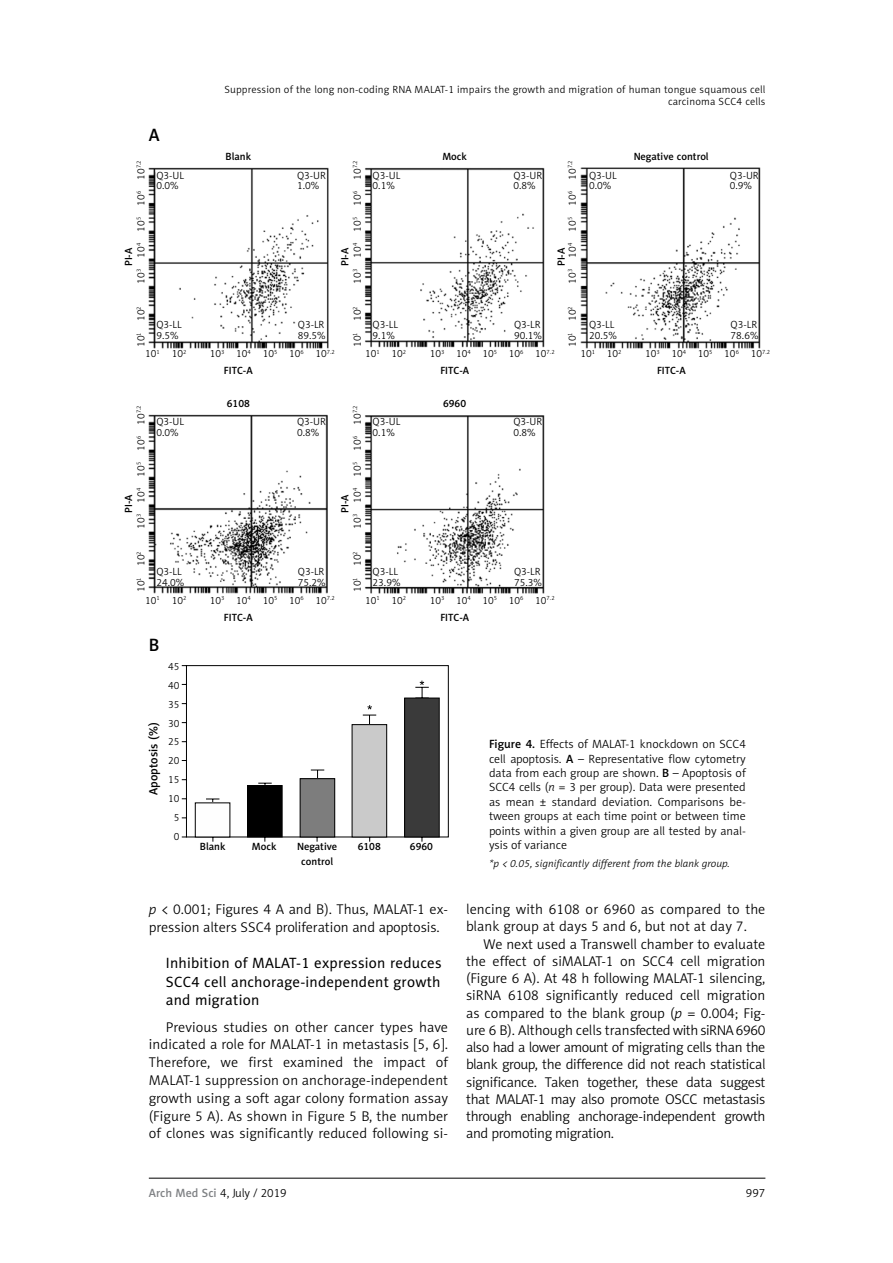
<style>
.page{position:relative;width:893px;height:1263px;background:#fff}
.page>*{position:absolute;margin:0;border:0;box-sizing:border-box;transform-origin:0 0}
.t1{font:18px "Naomi Sans EFN Medium";color:#000}
.t2{font:15px/18.6px "Naomi Sans EFN";letter-spacing:.015em;color:#000;text-align:justify}
.t3{font:14.25px/17.2px "Naomi Sans EFN Light";color:#000}
.t4{font:12px/14.4px "Naomi Sans EFN Light";color:#000;text-align:justify}
.t5{font:12px "Naomi Sans EFN Medium";color:#000}
.t6{font:10.5px/10.9px "Naomi Sans EFN Light";color:#000}
.t7{font:10.5px/15px "Naomi Sans EFN Medium";color:#000;text-align:center}
.t8{font:10.5px/12.6px "Naomi Sans EFN Light";letter-spacing:.02em;color:#000;text-align:right}
.t9{font:italic 10.5px "Naomi Sans EFN Light";letter-spacing:.015em;color:#000}
.s1{font-style:italic}
.s2{font-family:"Naomi Sans EFN Medium"}
.s3{font-family:"Naomi Sans EFN Medium";color:#808285}
</style>
<div class="page">
<hr style="left:149px;top:1178px;width:616px;height:1px;background:#000">
<img style="left:148px;top:167px;width:181px;height:182px">
<img style="left:148px;top:414px;width:180px;height:180px">
<img style="left:364px;top:167px;width:181px;height:181px">
<img style="left:364px;top:415px;width:181px;height:179px">
<img style="left:580px;top:167px;width:181px;height:182px">
<svg style="left:181px;top:665px;width:268px;height:177px"></svg>
<svg style="left:367px;top:705px;width:5px;height:4px"></svg>
<svg style="left:420px;top:681px;width:4px;height:4px"></svg>
<div style="left:195px;top:803px;width:35px;height:34px;background:#fefefe"></div>
<div style="left:248px;top:785px;width:34px;height:52px;background:#000"></div>
<div style="left:247px;top:785px;width:35px;height:52px;border:1px solid #000"></div>
<div style="left:300px;top:779px;width:35px;height:58px;background:#7d7d7d"></div>
<div style="left:300px;top:778px;width:35px;height:59px;border:1px solid #000"></div>
<div style="left:352px;top:725px;width:35px;height:112px;background:#cacaca"></div>
<div style="left:352px;top:724px;width:35px;height:113px;border:1px solid #000"></div>
<div style="left:405px;top:698px;width:34px;height:139px;background:#3a3a3a"></div>
<div style="left:404px;top:698px;width:36px;height:139px;border:1px solid #000"></div>
<p class="t8" style="left:224px;top:83px;width:542px">Suppression of the long non-coding RNA MALAT-1 impairs the growth and migration of human tongue squamous cell carcinoma SCC4 cells</p>
<p class="t1" style="left:149px;top:124px;width:12px">A</p>
<p class="t6" style="left:135px;top:284px;width:125px;rotate:-90deg">10<sup>3</sup> 10<sup>4</sup> 10<sup>5</sup> 10<sup>6</sup> 10<sup>7.2</sup></p>
<p class="t7" style="left:121px;top:266px;width:20px;rotate:-90deg">PI-A</p>
<p class="t6" style="left:156px;top:169px;width:29px">Q3-UL<br>0.0%</p>
<p class="t7" style="left:226px;top:149px;width:27px">Blank</p>
<p class="t6" style="left:297px;top:169px;width:30px">Q3-UR<br>1.0%</p>
<p class="t6" style="left:352px;top:284px;width:125px;rotate:-90deg">10<sup>3</sup> 10<sup>4</sup> 10<sup>5</sup> 10<sup>6</sup> 10<sup>7.2</sup></p>
<p class="t7" style="left:337px;top:266px;width:20px;rotate:-90deg">PI-A</p>
<p class="t6" style="left:373px;top:169px;width:29px">Q3-UL<br>0.1%</p>
<p class="t7" style="left:442px;top:149px;width:26px">Mock</p>
<p class="t6" style="left:513px;top:169px;width:30px">Q3-UR<br>0.8%</p>
<p class="t6" style="left:567px;top:284px;width:125px;rotate:-90deg">10<sup>3</sup> 10<sup>4</sup> 10<sup>5</sup> 10<sup>6</sup> 10<sup>7.2</sup></p>
<p class="t7" style="left:554px;top:266px;width:20px;rotate:-90deg">PI-A</p>
<p class="t6" style="left:589px;top:169px;width:29px">Q3-UL<br>0.0%</p>
<p class="t7" style="left:634px;top:149px;width:76px">Negative control</p>
<p class="t6" style="left:730px;top:169px;width:30px">Q3-UR<br>0.9%</p>
<p class="t6" style="left:135px;top:347px;width:42px;rotate:-90deg">10<sup>1</sup> 10<sup>2</sup></p>
<p class="t6" style="left:156px;top:319px;width:27px">Q3-LL<br>9.5%</p>
<p class="t6" style="left:298px;top:319px;width:29px">Q3-LR<br>89.5%</p>
<p class="t6" style="left:352px;top:347px;width:42px;rotate:-90deg">10<sup>1</sup> 10<sup>2</sup></p>
<p class="t6" style="left:373px;top:319px;width:27px">Q3-LL<br>9.1%</p>
<p class="t6" style="left:514px;top:319px;width:29px">Q3-LR<br>90.1%</p>
<p class="t6" style="left:567px;top:347px;width:42px;rotate:-90deg">10<sup>1</sup> 10<sup>2</sup></p>
<p class="t6" style="left:589px;top:319px;width:29px">Q3-LL<br>20.5%</p>
<p class="t6" style="left:731px;top:319px;width:29px">Q3-LR<br>78.6%</p>
<p class="t6" style="left:145px;top:348px;width:43px">10<sup>1</sup> 10<sup>2</sup></p>
<p class="t6" style="left:210px;top:348px;width:126px">10<sup>3</sup> 10<sup>4</sup> 10<sup>5</sup> 10<sup>6</sup> 10<sup>7.2</sup></p>
<p class="t6" style="left:365px;top:348px;width:43px">10<sup>1</sup> 10<sup>2</sup></p>
<p class="t6" style="left:430px;top:348px;width:126px">10<sup>3</sup> 10<sup>4</sup> 10<sup>5</sup> 10<sup>6</sup> 10<sup>7.2</sup></p>
<p class="t6" style="left:580px;top:348px;width:43px">10<sup>1</sup> 10<sup>2</sup></p>
<p class="t6" style="left:645px;top:348px;width:126px">10<sup>3</sup> 10<sup>4</sup> 10<sup>5</sup> 10<sup>6</sup> 10<sup>7.2</sup></p>
<p class="t7" style="left:224px;top:363px;width:30px">FITC-A</p>
<p class="t7" style="left:440px;top:363px;width:30px">FITC-A</p>
<p class="t6" style="left:135px;top:529px;width:125px;rotate:-90deg">10<sup>3</sup> 10<sup>4</sup> 10<sup>5</sup> 10<sup>6</sup> 10<sup>7.2</sup></p>
<p class="t7" style="left:121px;top:513px;width:20px;rotate:-90deg">PI-A</p>
<p class="t6" style="left:156px;top:416px;width:29px">Q3-UL<br>0.0%</p>
<p class="t7" style="left:227px;top:396px;width:25px">6108</p>
<p class="t6" style="left:297px;top:416px;width:30px">Q3-UR<br>0.8%</p>
<p class="t6" style="left:352px;top:529px;width:125px;rotate:-90deg">10<sup>3</sup> 10<sup>4</sup> 10<sup>5</sup> 10<sup>6</sup> 10<sup>7.2</sup></p>
<p class="t7" style="left:337px;top:513px;width:20px;rotate:-90deg">PI-A</p>
<p class="t6" style="left:373px;top:416px;width:29px">Q3-UL<br>0.1%</p>
<p class="t7" style="left:443px;top:396px;width:25px">6960</p>
<p class="t6" style="left:513px;top:416px;width:30px">Q3-UR<br>0.8%</p>
<p class="t6" style="left:135px;top:592px;width:42px;rotate:-90deg">10<sup>1</sup> 10<sup>2</sup></p>
<p class="t6" style="left:156px;top:566px;width:29px">Q3-LL<br>24.0%</p>
<p class="t6" style="left:298px;top:566px;width:29px">Q3-LR<br>75.2%</p>
<p class="t6" style="left:352px;top:592px;width:42px;rotate:-90deg">10<sup>1</sup> 10<sup>2</sup></p>
<p class="t6" style="left:373px;top:566px;width:29px">Q3-LL<br>23.9%</p>
<p class="t6" style="left:514px;top:566px;width:29px">Q3-LR<br>75.3%</p>
<p class="t6" style="left:145px;top:595px;width:43px">10<sup>1</sup> 10<sup>2</sup></p>
<p class="t6" style="left:210px;top:595px;width:126px">10<sup>3</sup> 10<sup>4</sup> 10<sup>5</sup> 10<sup>6</sup> 10<sup>7.2</sup></p>
<p class="t6" style="left:365px;top:595px;width:43px">10<sup>1</sup> 10<sup>2</sup></p>
<p class="t6" style="left:430px;top:595px;width:126px">10<sup>3</sup> 10<sup>4</sup> 10<sup>5</sup> 10<sup>6</sup> 10<sup>7.2</sup></p>
<p class="t1" style="left:149px;top:634px;width:12px">B</p>
<p class="t7" style="left:224px;top:610px;width:30px">FITC-A</p>
<p class="t7" style="left:440px;top:610px;width:30px">FITC-A</p>
<p class="t7" style="left:657px;top:363px;width:30px">FITC-A</p>
<p class="t5" style="left:146px;top:795px;width:74px;rotate:-90deg">Apoptosis (%)</p>
<p class="t6" style="left:168px;top:657px;width:13px;line-height:18.9px;text-align:center">45<br>40<br>35<br>30<br>25<br>20<br>15<br>10<br>5<br>0</p>
<p class="t7" style="left:200px;top:839px;width:27px">Blank</p>
<p class="t7" style="left:252px;top:839px;width:26px">Mock</p>
<p class="t7" style="left:297px;top:839px;width:42px">Negative control</p>
<p class="t7" style="left:358px;top:839px;width:25px">6108</p>
<p class="t7" style="left:410px;top:839px;width:25px">6960</p>
<p class="t3" style="left:149px;top:900px;width:301px;line-height:17.9px"><span class="s1">p</span> &lt; 0.001; Figures 4 A and B). Thus, MALAT-1 ex&shy;pression alters SSC4 proliferation and apoptosis.</p>
<p class="t2" style="left:166px;top:953px;width:277px">Inhibition of MALAT-1 expression reduces SCC4 cell anchorage-independent growth and migration</p>
<p class="t3" style="left:149px;top:1018px;width:301px;line-height:17.9px;text-align:justify;text-indent:17px">Previous studies on other cancer types have indicated a role for MALAT-1 in metastasis [5, 6].<br>Therefore, we first examined the impact of MALAT-1 suppression on anchorage-independent growth using a soft agar colony formation assay (Figure 5 A). As shown in Figure 5 B, the number of clones was significantly reduced following si-</p>
<p class="t4" style="left:489px;top:737px;width:258px"><span class="s2">Figure 4.</span> Effects of MALAT-1 knockdown on SCC4 cell apoptosis. <span class="s2">A</span> – Representative flow cytometry data from each group are shown. <span class="s2">B</span> – Apoptosis of SCC4 cells (<span class="s1">n</span> = 3 per group). Data were presented as mean ± standard deviation. Comparisons be&shy;tween groups at each time point or between time points within a given group are all tested by anal&shy;ysis of variance</p>
<p class="t9" style="left:489px;top:857px;width:242px">*p &lt; 0.05, significantly different from the blank group.</p>
<p class="t3" style="left:466px;top:900px;width:301px">lencing with 6108 or 6960 as compared to the blank group at days 5 and 6, but not at day 7.</p>
<p class="t3" style="left:466px;top:935px;width:301px;text-align:justify;text-indent:17px">We next used a Transwell chamber to evaluate the effect of siMALAT-1 on SCC4 cell migration (Figure 6 A). At 48 h following MALAT-1 silencing, siRNA 6108 significantly reduced cell migration as compared to the blank group (<span class="s1">p</span> = 0.004; Fig&shy;ure 6 B). Although cells transfected with siRNA 6960 also had a lower amount of migrating cells than the blank group, the difference did not reach statistical significance. Taken together, these data suggest that MALAT-1 may also promote OSCC metastasis through enabling anchorage-independent growth and promoting migration.</p>
<p class="t4" style="left:149px;top:1186px;width:139px"><span class="s3">Arch Med Sci</span> 4, July / 2019</p>
<p class="t4" style="left:746px;top:1186px;width:21px">997</p>
</div>
